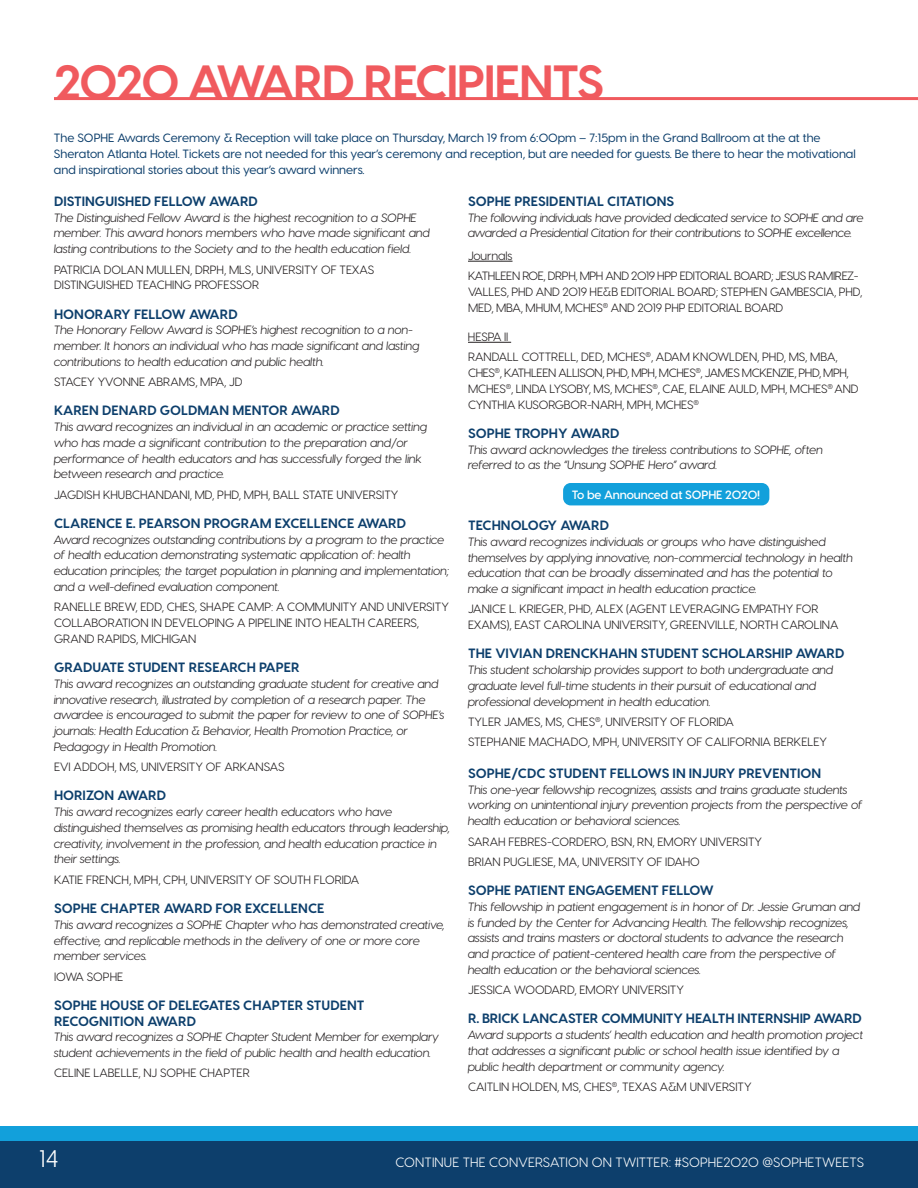
<style>
.page{position:relative;width:918px;height:1188px;background:#fff}
.page>*{position:absolute;margin:0;border:0;box-sizing:border-box;transform-origin:0 0}
.t1{font:700 48px "Visby CF";letter-spacing:-.03em;color:#f05a5e}
.t2{font:24px "Visby CF";color:#fff}
.t3{font:700 13.5px/15.8px "Visby CF";color:#0d3f6c}
.t4{font:13.5px "Visby CF";letter-spacing:.01em;color:#fff}
.t5{font:italic 12px/15.8px "Visby CF";letter-spacing:-.01em;color:#231f20}
.t6{font:12px/15.8px "Visby CF";color:#231f20}
.t7{font:500 12px/15.8px "Visby CF";color:#0d3f6c}
.t8{font:12px/20.4px "Visby CF";letter-spacing:-.03em;color:#231f20}
.t9{font:600 12px "Visby CF";letter-spacing:-.01em;color:#fff}
</style>
<div class="page">
<div style="left:0;top:1126px;width:918px;height:62px;background:#12a0db"></div>
<div style="left:0;top:1142px;width:918px;height:46px;background:#0d3f6c"></div>
<div style="left:563px;top:483px;width:206px;height:22px;background:#12a0db;border-radius:8px"></div>
<hr style="left:54px;top:97px;width:864px;height:3px;background:#f05a5e">
<hr style="left:468px;top:261px;width:45px;height:1px;background:#231f20">
<hr style="left:468px;top:342px;width:43px;height:1px;background:#231f20">
<h1 class="t1" style="left:54px;top:52px;width:552px">2020 AWARD RECIPIENTS</h1>
<p class="t7" style="left:54px;top:130px;width:803px">The SOPHE Awards Ceremony &amp; Reception will take place on Thursday, March 19 from 6:00pm – 7:15pm in the Grand Ballroom at the at the<br>Sheraton Atlanta Hotel. Tickets are not needed for this year’s ceremony and reception, but are needed for guests. Be there to hear the motivational and inspirational stories about this year’s award winners.</p>
<p class="t3" style="left:54px;top:193px;width:205px">DISTINGUISHED FELLOW AWARD</p>
<p class="t5" style="left:54px;top:210px;width:378px">The Distinguished Fellow Award is the highest recognition to a SOPHE member. This award honors members who have made significant and lasting contributions to the Society and to the health education field.</p>
<p class="t6" style="left:54px;top:261px;width:322px">PATRICIA DOLAN MULLEN, DRPH, MLS, UNIVERSITY OF TEXAS<br>DISTINGUISHED TEACHING PROFESSOR</p>
<p class="t3" style="left:54px;top:306px;width:185px">HONORARY FELLOW AWARD</p>
<p class="t5" style="left:54px;top:322px;width:367px">The Honorary Fellow Award is SOPHE’s highest recognition to a non&shy;member. It honors an individual who has made significant and lasting contributions to health education and public health.</p>
<p class="t6" style="left:54px;top:374px;width:190px">STACEY YVONNE ABRAMS, MPA, JD</p>
<p class="t3" style="left:54px;top:403px;width:287px">KAREN DENARD GOLDMAN MENTOR AWARD</p>
<p class="t5" style="left:54px;top:419px;width:375px">This award recognizes an individual in an academic or practice setting who has made a significant contribution to the preparation and/or performance of health educators and has successfully forged the link between research and practice.</p>
<p class="t6" style="left:54px;top:487px;width:346px">JAGDISH KHUBCHANDANI, MD, PHD, MPH, BALL STATE UNIVERSITY</p>
<p class="t3" style="left:54px;top:515px;width:354px">CLARENCE E. PEARSON PROGRAM EXCELLENCE AWARD</p>
<p class="t5" style="left:54px;top:532px;width:397px">Award recognizes outstanding contributions by a program to the practice of health education demonstrating systematic application of: health education principles; the target population in planning and implementation; and a well-defined evaluation component.</p>
<p class="t6" style="left:54px;top:599px;width:396px">RANELLE BREW, EDD, CHES, SHAPE CAMP: A COMMUNITY AND UNIVERSITY<br>COLLABORATION IN DEVELOPING A PIPELINE INTO HEALTH CAREERS,<br>GRAND RAPIDS, MICHIGAN</p>
<p class="t3" style="left:54px;top:659px;width:247px">GRADUATE STUDENT RESEARCH PAPER</p>
<p class="t5" style="left:54px;top:676px;width:392px">This award recognizes an outstanding graduate student for creative and innovative research, illustrated by completion of a research paper. The awardee is encouraged to submit the paper for review to one of SOPHE’s journals: Health Education &amp; Behavior, Health Promotion Practice, or Pedagogy in Health Promotion.</p>
<p class="t6" style="left:54px;top:759px;width:232px">EVI ADDOH, MS, UNIVERSITY OF ARKANSAS</p>
<p class="t3" style="left:54px;top:788px;width:114px">HORIZON AWARD</p>
<p class="t5" style="left:54px;top:804px;width:398px">This award recognizes early career health educators who have distinguished themselves as promising health educators through leadership, creativity, involvement in the profession, and health education practice in their settings.</p>
<p class="t6" style="left:54px;top:872px;width:307px">KATIE FRENCH, MPH, CPH, UNIVERSITY OF SOUTH FLORIDA</p>
<p class="t3" style="left:54px;top:900px;width:272px">SOPHE CHAPTER AWARD FOR EXCELLENCE</p>
<p class="t5" style="left:54px;top:917px;width:392px">This award recognizes a SOPHE Chapter who has demonstrated creative, effective, and replicable methods in the delivery of one or more core member services.</p>
<p class="t6" style="left:54px;top:968px;width:71px">IOWA SOPHE</p>
<p class="t3" style="left:54px;top:997px;width:312px">SOPHE HOUSE OF DELEGATES CHAPTER STUDENT<br>RECOGNITION AWARD</p>
<p class="t5" style="left:54px;top:1029px;width:387px">This award recognizes a SOPHE Chapter Student Member for exemplary student achievements in the field of public health and health education.</p>
<p class="t6" style="left:54px;top:1065px;width:197px">CELINE LABELLE, NJ SOPHE CHAPTER</p>
<p class="t3" style="left:468px;top:193px;width:208px">SOPHE PRESIDENTIAL CITATIONS</p>
<p class="t5" style="left:468px;top:210px;width:397px">The following individuals have provided dedicated service to SOPHE and are awarded a Presidential Citation for their contributions to SOPHE excellence.</p>
<p class="t8" style="left:468px;top:245px;width:392px">Journals<br>KATHLEEN ROE, DRPH, MPH AND 2019 HPP EDITORIAL BOARD; JESUS RAMIREZ-</p>
<p class="t6" style="left:468px;top:284px;width:396px">VALLES, PHD AND 2019 HE&amp;B EDITORIAL BOARD; STEPHEN GAMBESCIA, PHD,<br>MED, MBA, MHUM, MCHES<sup>®</sup> AND 2019 PHP EDITORIAL BOARD</p>
<p class="t6" style="left:468px;top:327px;width:371px;line-height:20.4px">HESPA II<br>RANDALL COTTRELL, DED, MCHES<sup>®</sup>, ADAM KNOWLDEN, PHD, MS, MBA,</p>
<p class="t6" style="left:468px;top:365px;width:392px">CHES<sup>®</sup>, KATHLEEN ALLISON, PHD, MPH, MCHES<sup>®</sup>, JAMES MCKENZIE, PHD, MPH,<br>MCHES<sup>®</sup>, LINDA LYSOBY, MS, MCHES<sup>®</sup>, CAE, ELAINE AULD, MPH, MCHES<sup>®</sup> AND<br>CYNTHIA KUSORGBOR-NARH, MPH, MCHES<sup>®</sup></p>
<p class="t3" style="left:468px;top:425px;width:153px">SOPHE TROPHY AWARD</p>
<p class="t5" style="left:468px;top:441px;width:357px">This award acknowledges the tireless contributions to SOPHE, often referred to as the “Unsung SOPHE Hero” award.</p>
<p class="t9" style="left:572px;top:487px;width:190px">To be Announced at SOPHE 2020!</p>
<p class="t3" style="left:468px;top:517px;width:143px">TECHNOLOGY AWARD</p>
<p class="t5" style="left:468px;top:534px;width:387px">This award recognizes individuals or groups who have distinguished themselves by applying innovative, non-commercial technology in health education that can be broadly disseminated and has the potential to make a significant impact in health education practice.</p>
<p class="t6" style="left:468px;top:601px;width:372px">JANICE L. KRIEGER, PHD, ALEX (AGENT LEVERAGING EMPATHY FOR<br>EXAMS), EAST CAROLINA UNIVERSITY, GREENVILLE, NORTH CAROLINA</p>
<p class="t3" style="left:468px;top:646px;width:378px">THE VIVIAN DRENCKHAHN STUDENT SCHOLARSHIP AWARD</p>
<p class="t5" style="left:468px;top:662px;width:367px">This student scholarship provides support to both undergraduate and graduate level full-time students in their pursuit of educational and professional development in health education.</p>
<p class="t6" style="left:468px;top:712px;width:361px;line-height:20.4px">TYLER JAMES, MS, CHES<sup>®</sup>, UNIVERSITY OF FLORIDA<br>STEPHANIE MACHADO, MPH, UNIVERSITY OF CALIFORNIA BERKELEY</p>
<p class="t3" style="left:468px;top:765px;width:355px">SOPHE/CDC STUDENT FELLOWS IN INJURY PREVENTION</p>
<p class="t5" style="left:468px;top:782px;width:396px">This one-year fellowship recognizes, assists and trains graduate students working on unintentional injury prevention projects from the perspective of health education or behavioral sciences.</p>
<p class="t6" style="left:468px;top:831px;width:296px;line-height:20.4px">SARAH FEBRES-CORDERO, BSN, RN, EMORY UNIVERSITY<br>BRIAN PUGLIESE, MA, UNIVERSITY OF IDAHO</p>
<p class="t3" style="left:468px;top:882px;width:247px">SOPHE PATIENT ENGAGEMENT FELLOW</p>
<p class="t5" style="left:468px;top:899px;width:394px">This fellowship in patient engagement is in honor of Dr. Jessie Gruman and is funded by the Center for Advancing Health. The fellowship recognizes, assists and trains masters or doctoral students to advance the research and practice of patient-centered health care from the perspective of health education or the behavioral sciences.</p>
<p class="t6" style="left:468px;top:982px;width:217px">JESSICA WOODARD, EMORY UNIVERSITY</p>
<p class="t3" style="left:468px;top:1011px;width:395px">R. BRICK LANCASTER COMMUNITY HEALTH INTERNSHIP AWARD</p>
<p class="t5" style="left:468px;top:1027px;width:397px">Award supports a students’ health education and health promotion project that addresses a significant public or school health issue identified by a public health department or community agency.</p>
<p class="t6" style="left:468px;top:1079px;width:285px">CAITLIN HOLDEN, MS, CHES<sup>®</sup>, TEXAS A&amp;M UNIVERSITY</p>
<h2 class="t2" style="left:39px;top:1144px;width:21px">14</h2>
<p class="t4" style="left:395px;top:1154px;width:470px">CONTINUE THE CONVERSATION ON TWITTER: #SOPHE2020 @SOPHETWEETS</p>
</div>
